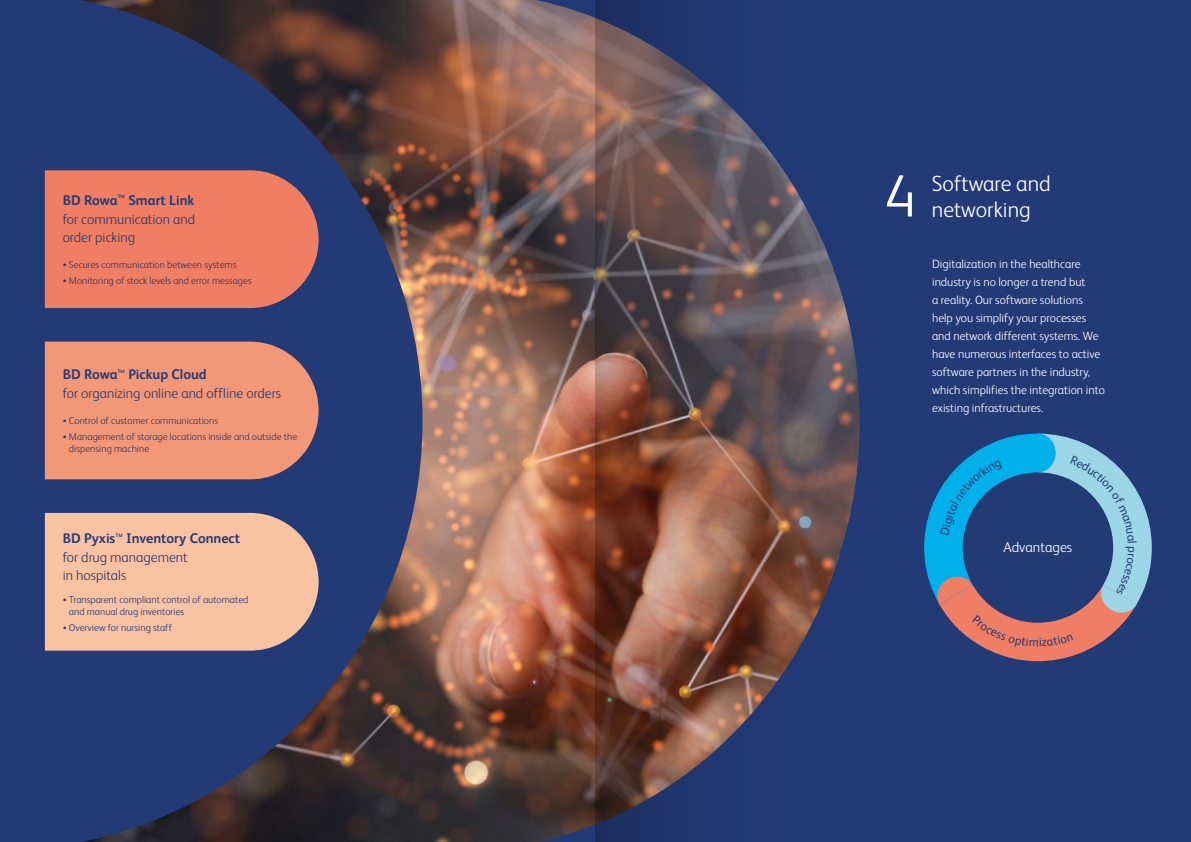
<style>
.page{position:relative;width:1191px;height:842px;background:#fff}
.page>*{position:absolute;margin:0;border:0;box-sizing:border-box;transform-origin:0 0}
.Subhead_3{font:300 60px "FS Albert Pro";color:#fff}
.Subhead_3-2{font:300 22px "FS Albert Pro";color:#fff}
.t1{font:300 14.3px "FS Albert Pro";color:#fff}
.Subhead_3-3{font:300 14px/18.5px "FS Albert Pro";color:#223a76}
.Subhead_3-4{font:700 14px "FS Albert Pro";letter-spacing:-.01em;color:#223a76}
.Introductory_Text{font:300 12px/18px "FS Albert Pro";color:#fff}
.Body{font:300 10px/12px "FS Albert Pro";color:#223a76}
.Subhead_3-5{font:700 5px "FS Albert Pro";color:#223a76}
.s1{font-weight:700}
.s2{font-size:8px}
</style>
<div class="page">
<img style="left:422px;top:0;width:34px;height:842px">
<img style="left:456px;top:0;width:140px;height:842px">
<svg style="left:0;top:0;width:422px;height:842px;background:#2e3860"></svg>
<div style="left:45px;top:170px;width:274px;height:138px;background:#ef7e63"></div>
<div style="left:45px;top:342px;width:274px;height:137px;background:#f39877"></div>
<div style="left:45px;top:513px;width:274px;height:138px;background:#f9c2a1"></div>
<img style="left:596px;top:0;width:595px;height:842px">
<svg style="left:908px;top:434px;width:243px;height:243px;background:#476690"></svg>
<p class="Subhead_3-4" style="left:63px;top:190px;width:56px">BD Rowa</p>
<p class="Subhead_3-5" style="left:118px;top:193px;width:9px">TM</p>
<p class="Subhead_3-3" style="left:63px;top:190px;width:134px;text-align:justify;text-indent:66px"><span class="s1">Smart Link </span>for communication and order picking</p>
<p class="Body" style="left:63px;top:258px;width:175px"><span class="s2">•</span> Secures communication between systems</p>
<p class="Body" style="left:63px;top:274px;width:191px"><span class="s2">•</span> Monitoring of stock levels and error messages</p>
<p class="Subhead_3-4" style="left:63px;top:365px;width:56px">BD Rowa</p>
<p class="Subhead_3-5" style="left:118px;top:367px;width:9px">TM</p>
<p class="Subhead_3-3" style="left:63px;top:364px;width:220px;line-height:19px;text-indent:66px"><span class="s1">Pickup Cloud<br></span>for organizing online and offline orders</p>
<p class="Body" style="left:63px;top:414px;width:157px"><span class="s2">•</span> Control of customer communications</p>
<p class="Body" style="left:69px;top:430px;width:230px;text-indent:-6px"><span class="s2">•</span> Management of storage locations inside and outside the dispensing machine</p>
<p class="Subhead_3-4" style="left:63px;top:529px;width:54px">BD Pyxis</p>
<p class="Subhead_3-5" style="left:115px;top:531px;width:9px">TM</p>
<p class="Subhead_3-3" style="left:63px;top:528px;width:179px;line-height:19px;text-indent:63px"><span class="s1">Inventory Connect </span>for drug management</p>
<p class="Subhead_3-3" style="left:63px;top:565px;width:65px">in hospitals</p>
<p class="Body" style="left:69px;top:592px;width:181px;text-indent:-6px"><span class="s2">•</span> Transparent compliant control of automated and manual drug inventories</p>
<p class="Body" style="left:63px;top:621px;width:111px"><span class="s2">•</span> Overview for nursing staff</p>
<p class="Subhead_3" style="left:885px;top:155px;width:31px">4</p>
<p class="Subhead_3-2" style="left:932px;top:168px;width:120px">Software and</p>
<p class="Subhead_3-2" style="left:932px;top:194px;width:100px">networking</p>
<p class="Introductory_Text" style="left:932px;top:254px;width:174px">Digitalization in the healthcare industry is no longer a trend but<br>a reality. Our software solutions help you simplify your processes and network different systems. We have numerous interfaces to active software partners in the industry, which simplifies the integration into existing infrastructures.</p>
<p class="t1" style="left:1003px;top:537px;width:70px">Advantages</p>
</div>
